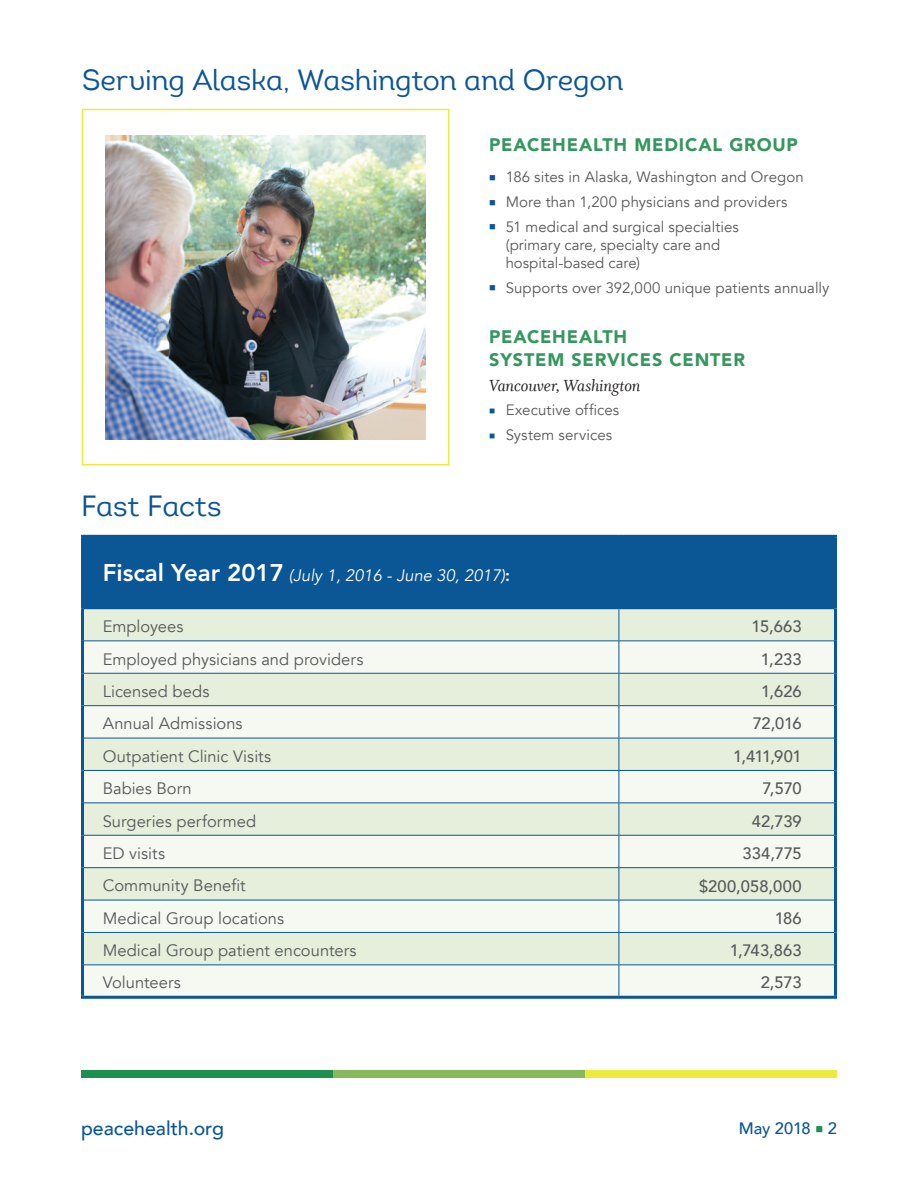
<style>
.page{position:relative;width:918px;height:1188px;background:#fff}
.page>*{position:absolute;margin:0;border:0;box-sizing:border-box;transform-origin:0 0}
.t1{font:28.5px "Intro Regular Alt";letter-spacing:-.01em;color:#0b5695}
.t2{font:500 19.5px "Avenir LT Com";color:#0b5695}
.t3{font:900 18px/22.5px "Avenir LT Std";letter-spacing:.045em;color:#35975d}
.t4{font:18px "Whitman Italic LF";letter-spacing:-.01em;color:#231f20}
.t5{font:16.5px "Avenir LT Com";color:#57585a}
.t6{font:500 16.5px "Avenir LT Com";color:#57585a}
.t7{font:italic 16.5px "Avenir LT Com";color:#fff}
.t8{font:500 16.5px "Avenir LT Com";letter-spacing:.025em;color:#57585a}
.t9{font:500 16.5px "Avenir LT Com";letter-spacing:-.005em;color:#0b5695}
.t10{font:15px/18px "Avenir LT Com";letter-spacing:.005em;color:#57585a}
.s1{color:#0b5695}
.s2{font-family:"Avenir LT Std";font-weight:800;font-style:normal;font-size:24px}
.s3{font-family:"Avenir LT Std";font-weight:800;font-style:normal}
.s4{color:#1f8f50}
</style>
<div class="page">
<div style="left:82px;top:109px;width:368px;height:356px;border:2px solid #eeea3d"></div>
<div style="left:82px;top:536px;width:754px;height:72px;background:#0b5695"></div>
<div style="left:84px;top:609px;width:750px;height:31px;background:#e5efdb"></div>
<svg style="left:84px;top:641px;width:750px;height:355px;fill:#f5f9f2"></svg>
<hr style="left:81px;top:538px;width:3px;height:70px;background:#0b5695">
<hr style="left:81px;top:535px;width:538px;height:3px;background:#0b5695">
<hr style="left:619px;top:535px;width:218px;height:3px;background:#0b5695">
<hr style="left:834px;top:538px;width:3px;height:70px;background:#0b5695">
<hr style="left:81px;top:608px;width:3px;height:33px;background:#0b5695">
<hr style="left:84px;top:608px;width:535px;height:1px;background:#0b5695">
<hr style="left:619px;top:609px;width:1px;height:31px;background:#0b5695">
<hr style="left:619px;top:608px;width:215px;height:1px;background:#0b5695">
<hr style="left:834px;top:608px;width:3px;height:33px;background:#0b5695">
<hr style="left:81px;top:641px;width:3px;height:32px;background:#0b5695">
<hr style="left:81px;top:673px;width:3px;height:33px;background:#0b5695">
<hr style="left:81px;top:706px;width:3px;height:32px;background:#0b5695">
<hr style="left:81px;top:738px;width:3px;height:32px;background:#0b5695">
<hr style="left:81px;top:770px;width:3px;height:33px;background:#0b5695">
<hr style="left:81px;top:803px;width:3px;height:32px;background:#0b5695">
<hr style="left:81px;top:835px;width:3px;height:33px;background:#0b5695">
<hr style="left:81px;top:868px;width:3px;height:32px;background:#0b5695">
<hr style="left:81px;top:900px;width:3px;height:32px;background:#0b5695">
<hr style="left:84px;top:640px;width:535px;height:1px;background:#0b5695">
<hr style="left:84px;top:673px;width:535px;height:1px;background:#0b5695">
<hr style="left:84px;top:705px;width:535px;height:1px;background:#0b5695">
<hr style="left:84px;top:738px;width:535px;height:1px;background:#0b5695">
<hr style="left:84px;top:770px;width:535px;height:1px;background:#0b5695">
<hr style="left:84px;top:802px;width:535px;height:1px;background:#0b5695">
<hr style="left:84px;top:835px;width:535px;height:1px;background:#0b5695">
<hr style="left:84px;top:867px;width:535px;height:1px;background:#0b5695">
<hr style="left:84px;top:900px;width:535px;height:1px;background:#0b5695">
<hr style="left:619px;top:641px;width:1px;height:32px;background:#0b5695">
<hr style="left:619px;top:674px;width:1px;height:31px;background:#0b5695">
<hr style="left:619px;top:706px;width:1px;height:32px;background:#0b5695">
<hr style="left:619px;top:738px;width:1px;height:32px;background:#0b5695">
<hr style="left:619px;top:771px;width:1px;height:31px;background:#0b5695">
<hr style="left:619px;top:803px;width:1px;height:32px;background:#0b5695">
<hr style="left:619px;top:836px;width:1px;height:31px;background:#0b5695">
<hr style="left:619px;top:868px;width:1px;height:32px;background:#0b5695">
<hr style="left:619px;top:900px;width:1px;height:32px;background:#0b5695">
<hr style="left:619px;top:640px;width:215px;height:1px;background:#0b5695">
<hr style="left:834px;top:641px;width:3px;height:32px;background:#0b5695">
<hr style="left:834px;top:673px;width:3px;height:33px;background:#0b5695">
<hr style="left:834px;top:706px;width:3px;height:32px;background:#0b5695">
<hr style="left:834px;top:738px;width:3px;height:32px;background:#0b5695">
<hr style="left:834px;top:770px;width:3px;height:33px;background:#0b5695">
<hr style="left:834px;top:803px;width:3px;height:32px;background:#0b5695">
<hr style="left:834px;top:835px;width:3px;height:33px;background:#0b5695">
<hr style="left:834px;top:868px;width:3px;height:32px;background:#0b5695">
<hr style="left:834px;top:900px;width:3px;height:32px;background:#0b5695">
<hr style="left:619px;top:673px;width:215px;height:1px;background:#0b5695">
<hr style="left:619px;top:705px;width:215px;height:1px;background:#0b5695">
<hr style="left:619px;top:738px;width:215px;height:1px;background:#0b5695">
<hr style="left:619px;top:770px;width:215px;height:1px;background:#0b5695">
<hr style="left:619px;top:802px;width:215px;height:1px;background:#0b5695">
<hr style="left:619px;top:835px;width:215px;height:1px;background:#0b5695">
<hr style="left:619px;top:867px;width:215px;height:1px;background:#0b5695">
<hr style="left:619px;top:900px;width:215px;height:1px;background:#0b5695">
<hr style="left:81px;top:932px;width:3px;height:33px;background:#0b5695">
<hr style="left:84px;top:932px;width:535px;height:1px;background:#0b5695">
<hr style="left:619px;top:933px;width:1px;height:31px;background:#0b5695">
<hr style="left:619px;top:932px;width:215px;height:1px;background:#0b5695">
<hr style="left:834px;top:932px;width:3px;height:33px;background:#0b5695">
<hr style="left:81px;top:965px;width:3px;height:31px;background:#0b5695">
<hr style="left:84px;top:964px;width:535px;height:1px;background:#0b5695">
<hr style="left:81px;top:996px;width:538px;height:3px;background:#0b5695">
<hr style="left:619px;top:965px;width:1px;height:31px;background:#0b5695">
<hr style="left:619px;top:964px;width:215px;height:1px;background:#0b5695">
<hr style="left:834px;top:965px;width:3px;height:31px;background:#0b5695">
<hr style="left:619px;top:996px;width:218px;height:3px;background:#0b5695">
<div style="left:585px;top:1071px;width:252px;height:7px;background:#eeea3d"></div>
<div style="left:333px;top:1071px;width:252px;height:7px;background:#87b95b"></div>
<div style="left:81px;top:1071px;width:252px;height:7px;background:#1f8f50"></div>
<img style="left:106px;top:135px;width:319px;height:304px">
<h1 class="t1" style="left:82px;top:62px;width:543px">Serving Alaska, Washington and Oregon</h1>
<h1 class="t1" style="left:81px;top:489px;width:142px">Fast Facts</h1>
<p class="t3" style="left:489px;top:133px;width:310px">PEACEHEALTH MEDICAL GROUP</p>
<p class="t10" style="left:489px;top:169px;width:316px"><span class="s1">■</span> 186 sites in Alaska, Washington and Oregon</p>
<p class="t10" style="left:489px;top:193px;width:300px"><span class="s1">■</span> More than 1,200 physicians and providers</p>
<p class="t10" style="left:506px;top:218px;width:235px;text-indent:-16px"><span class="s1">■</span> 51 medical and surgical specialties (primary care, specialty care and hospital-based care)</p>
<p class="t10" style="left:489px;top:279px;width:342px"><span class="s1">■</span> Supports over 392,000 unique patients annually</p>
<p class="t3" style="left:489px;top:326px;width:257px">PEACEHEALTH<br>SYSTEM SERVICES CENTER</p>
<p class="t4" style="left:489px;top:375px;width:153px">Vancouver, Washington</p>
<p class="t10" style="left:489px;top:401px;width:132px"><span class="s1">■</span> Executive offices</p>
<p class="t10" style="left:489px;top:426px;width:125px"><span class="s1">■</span> System services</p>
<p class="t7" style="left:103px;top:566px;width:409px"><span class="s2">Fiscal Year 2017</span> (July 1, 2016 - June 30, 2017)<span class="s3">:</span></p>
<p class="t5" style="left:103px;top:617px;width:82px">Employees</p>
<p class="t6" style="left:752px;top:617px;width:52px">15,663</p>
<p class="t5" style="left:103px;top:649px;width:262px">Employed physicians and providers</p>
<p class="t6" style="left:761px;top:649px;width:42px">1,233</p>
<p class="t5" style="left:103px;top:682px;width:108px">Licensed beds</p>
<p class="t6" style="left:761px;top:682px;width:42px">1,626</p>
<p class="t5" style="left:103px;top:714px;width:141px">Annual Admissions</p>
<p class="t6" style="left:753px;top:714px;width:50px">72,016</p>
<p class="t5" style="left:103px;top:746px;width:170px">Outpatient Clinic Visits</p>
<p class="t6" style="left:733px;top:746px;width:70px">1,411,901</p>
<p class="t5" style="left:103px;top:779px;width:90px">Babies Born</p>
<p class="t6" style="left:763px;top:779px;width:41px">7,570</p>
<p class="t5" style="left:103px;top:811px;width:155px">Surgeries performed</p>
<p class="t6" style="left:752px;top:811px;width:51px">42,739</p>
<p class="t5" style="left:103px;top:844px;width:64px">ED visits</p>
<p class="t6" style="left:743px;top:844px;width:61px">334,775</p>
<p class="t5" style="left:103px;top:876px;width:144px">Community Benefit</p>
<p class="t8" style="left:699px;top:876px;width:104px">$200,058,000</p>
<p class="t5" style="left:103px;top:908px;width:183px">Medical Group locations</p>
<p class="t6" style="left:775px;top:908px;width:29px">186</p>
<p class="t5" style="left:103px;top:941px;width:255px">Medical Group patient encounters</p>
<p class="t6" style="left:730px;top:941px;width:73px">1,743,863</p>
<p class="t5" style="left:103px;top:973px;width:80px">Volunteers</p>
<p class="t6" style="left:761px;top:973px;width:43px">2,573</p>
<h2 class="t2" style="left:81px;top:1117px;width:145px">peacehealth.org</h2>
<p class="t9" style="left:739px;top:1119px;width:100px">May 2018 <span class="s4">■</span> 2</p>
</div>
